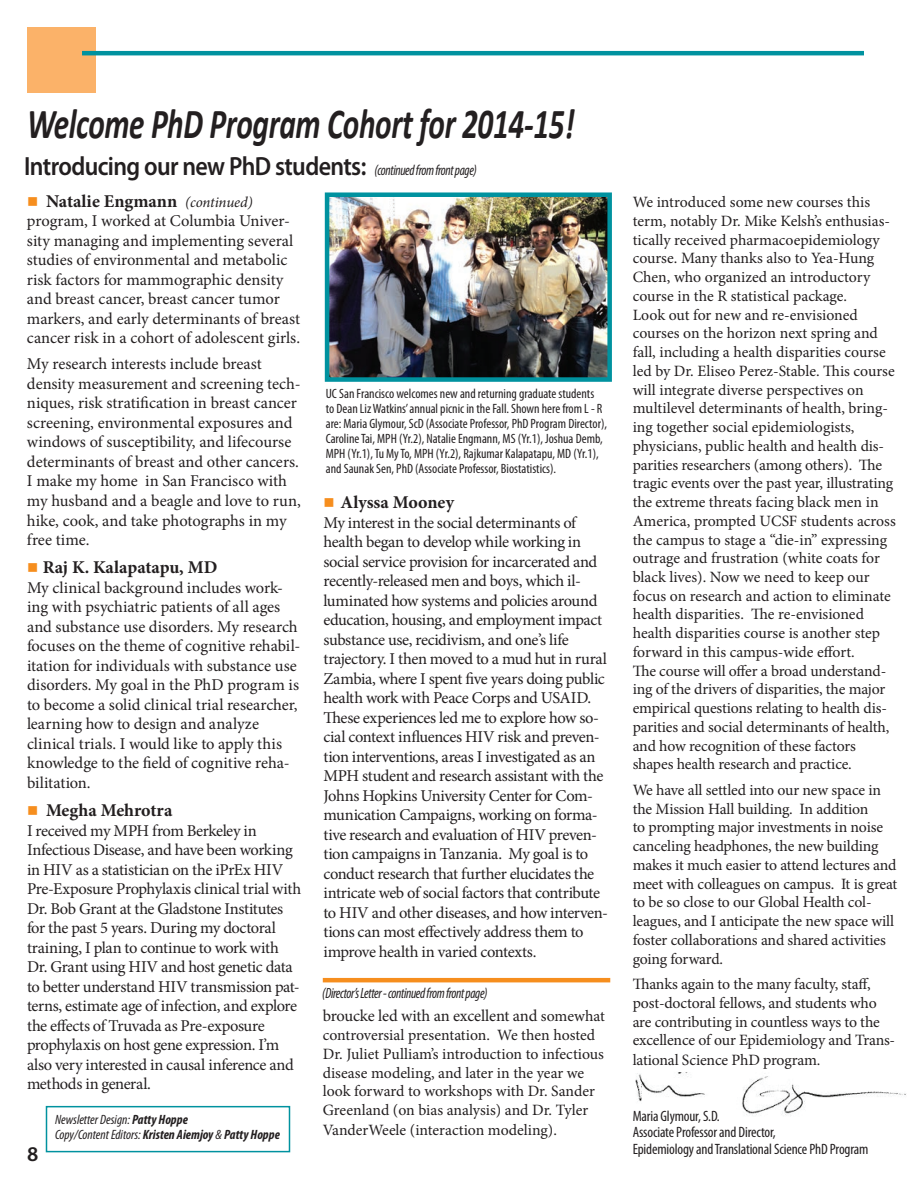
<style>
.page{position:relative;width:918px;height:1188px;background:#fff}
.page>*{position:absolute;margin:0;border:0;box-sizing:border-box;transform-origin:0 0}
.t1{font:italic 700 42.9px "Calibri";letter-spacing:-.01em;color:#231f20;scale:.73 1}
.t2{font:600 26.4px "Myriad Pro";letter-spacing:-.025em;color:#231f20;scale:.91 1}
.t3{font:600 21px "Myriad Pro";color:#231f20}
.t4{font:700 18px "Minion Pro";color:#231f20}
.t5{font:16.5px/19.5px "Minion Pro";letter-spacing:-.015em;color:#231f20}
.t6{font:15.75px/18.8px "Minion Pro";letter-spacing:-.005em;color:#231f20}
.t7{font:condensed 15px/16.5px "Myriad Pro";letter-spacing:-.01em;color:#231f20}
.t8{font:italic condensed 14.85px "Myriad Pro";letter-spacing:-.025em;color:#231f20;scale:.91 1}
.t9{font:condensed 13.5px/15px "Myriad Pro";color:#231f20}
.t10{font:italic condensed 13.5px/15px "Myriad Pro";color:#231f20}
.s1{font-weight:400;font-style:italic;font-stretch:condensed;font-size:14.85px}
.s2{color:#f68e1e}
.s3{font-weight:400;font-style:italic;font-size:15px}
.s4{font-weight:700}
.s5{font-size:15.75px}
</style>
<div class="page">
<img style="left:635px;top:1072px;width:271px;height:44px">
<div style="left:27px;top:27px;width:69px;height:65px;background:#fbb269"></div>
<hr style="left:82px;top:51px;width:782px;height:4px;background:#00929f">
<img style="left:330px;top:197px;width:277px;height:180px">
<div style="left:325px;top:192px;width:287px;height:190px;border:4px solid #00929f"></div>
<hr style="left:323px;top:978px;width:287px;height:4px;background:#f68e1e">
<div style="left:46px;top:1106px;width:244px;height:46px;border:2px solid #00929f"></div>
<h1 class="t1" style="left:27px;top:96px;width:752px">Welcome PhD Program Cohort for 2014-15!</h1>
<h2 class="t2" style="left:24px;top:149px;width:499px">Introducing our new PhD students: <span class="s1">(continued from front page)</span></h2>
<p class="t4" style="left:27px;top:188px;width:227px"><span class="s2">■</span> Natalie Engmann <span class="s3">(continued)</span></p>
<p class="t5" style="left:27px;top:211px;width:275px">program, I worked at Columbia Univer&shy;sity managing and implementing several studies of environmental and metabolic risk factors for mammographic density and breast cancer, breast cancer tumor markers, and early determinants of breast cancer risk in a cohort of adolescent girls.</p>
<p class="t5" style="left:27px;top:355px;width:275px">My research interests include breast density measurement and screening tech&shy;niques, risk stratification in breast cancer screening, environmental exposures and windows of susceptibility, and lifecourse determinants of breast and other cancers.<br>I make my home in San Francisco with my husband and a beagle and love to run, hike, cook, and take photographs in my free time.</p>
<p class="t4" style="left:27px;top:555px;width:192px"><span class="s2">■</span> Raj K. Kalapatapu, MD</p>
<p class="t5" style="left:27px;top:578px;width:275px">My clinical background includes work&shy;ing with psychiatric patients of all ages and substance use disorders. My research focuses on the theme of cognitive rehabil&shy;itation for individuals with substance use disorders. My goal in the PhD program is to become a solid clinical trial researcher, learning how to design and analyze clinical trials. I would like to apply this knowledge to the field of cognitive reha&shy;bilitation.</p>
<p class="t4" style="left:27px;top:798px;width:147px"><span class="s2">■</span> Megha Mehrotra</p>
<p class="t5" style="left:27px;top:821px;width:276px">I received my MPH from Berkeley in Infectious Disease, and have been working in HIV as a statistician on the iPrEx HIV Pre-Exposure Prophylaxis clinical trial with Dr. Bob Grant at the Gladstone Institutes for the past 5 years. During my doctoral training, I plan to continue to work with Dr. Grant using HIV and host genetic data to better understand HIV transmission pat&shy;terns, estimate age of infection, and explore the effects of Truvada as Pre-exposure prophylaxis on host gene expression. I’m also very interested in causal inference and methods in general.</p>
<p class="t3" style="left:27px;top:1141px;width:13px">8</p>
<p class="t10" style="left:55px;top:1112px;width:226px">Newsletter Design: <span class="s4">Patty Hoppe<br></span>Copy/Content Editors: <span class="s4">Kristen Aiemjoy</span> &amp; <span class="s4">Patty Hoppe</span></p>
<p class="t9" style="left:326px;top:386px;width:283px">UC San Francisco welcomes new and returning graduate students<br>to Dean Liz Watkins’ annual picnic in the Fall. Shown here from L - R are: Maria Glymour, ScD (Associate Professor, PhD Program Director), Caroline Tai, MPH (Yr.2), Natalie Engmann, MS (Yr.1), Joshua Demb, MPH (Yr.1), Tu My To, MPH (Yr.2), Rajkumar Kalapatapu, MD (Yr.1), and Saunak Sen, PhD (Associate Professor, Biostatistics).</p>
<p class="t4" style="left:323px;top:490px;width:132px"><span class="s2">■</span> Alyssa Mooney</p>
<p class="t5" style="left:323px;top:513px;width:286px">My interest in the social determinants of health began to develop while working in social service provision for incarcerated and recently-released men and boys, which il&shy;luminated how systems and policies around education, housing, and employment impact substance use, recidivism, and one’s life trajectory. I then moved to a mud hut in rural Zambia, where I spent five years doing public health work with Peace Corps and USAID.<br>These experiences led me to explore how so&shy;cial context influences HIV risk and preven&shy;tion interventions, areas I investigated as an MPH student and research assistant with the Johns Hopkins University Center for Com&shy;munication Campaigns, working on forma&shy;tive research and evaluation of HIV preven&shy;tion campaigns in Tanzania. My goal is to conduct research that further elucidates the intricate web of social factors that contribute to HIV and other diseases, and how interven&shy;tions can most effectively address them to improve health in varied contexts.</p>
<p class="t8" style="left:322px;top:984px;width:183px">(Director’s Letter - continued from front page)</p>
<p class="t5" style="left:323px;top:1007px;width:284px">broucke led with an excellent and <span class="s5">somewhat</span></p>
<p class="t6" style="left:323px;top:1026px;width:283px">controversial presentation. We then hosted Dr. Juliet Pulliam’s introduction to infectious disease modeling, and later in the year we look forward to workshops with Dr. Sander Greenland (on bias analysis) and Dr. Tyler VanderWeele (interaction modeling).</p>
<p class="t6" style="left:633px;top:193px;width:265px">We introduced some new courses this term, notably Dr. Mike Kelsh’s enthusias&shy;tically received pharmacoepidemiology course. Many thanks also to Yea-Hung Chen, who organized an introductory course in the R statistical package.<br>Look out for new and re-envisioned courses on the horizon next spring and fall, including a health disparities course led by Dr. Eliseo Perez-Stable. This course will integrate diverse perspectives on multilevel determinants of health, bring&shy;ing together social epidemiologists, physicians, public health and health dis&shy;parities researchers (among others). The tragic events over the past year, illustrating the extreme threats facing black men in America, prompted UCSF students across the campus to stage a “die-in” expressing outrage and frustration (white coats for black lives). Now we need to keep our focus on research and action to eliminate health disparities. The re-envisioned health disparities course is another step forward in this campus-wide effort.<br>The course will offer a broad understand&shy;ing of the drivers of disparities, the major empirical questions relating to health dis&shy;parities and social determinants of health, and how recognition of these factors shapes health research and practice.</p>
<p class="t6" style="left:633px;top:781px;width:266px">We have all settled into our new space in the Mission Hall building. In addition<br>to prompting major investments in noise canceling headphones, the new building makes it much easier to attend lectures and meet with colleagues on campus. It is great to be so close to our Global Health col&shy;leagues, and I anticipate the new space will foster collaborations and shared activities going forward.</p>
<p class="t6" style="left:633px;top:975px;width:264px">Thanks again to the many faculty, staff, post-doctoral fellows, and students who are contributing in countless ways to the excellence of our Epidemiology and Trans&shy;lational Science PhD program.</p>
<p class="t7" style="left:633px;top:1107px;width:237px">Maria Glymour, S.D.<br>Associate Professor and Director,<br>Epidemiology and Translational Science PhD Program</p>
</div>
